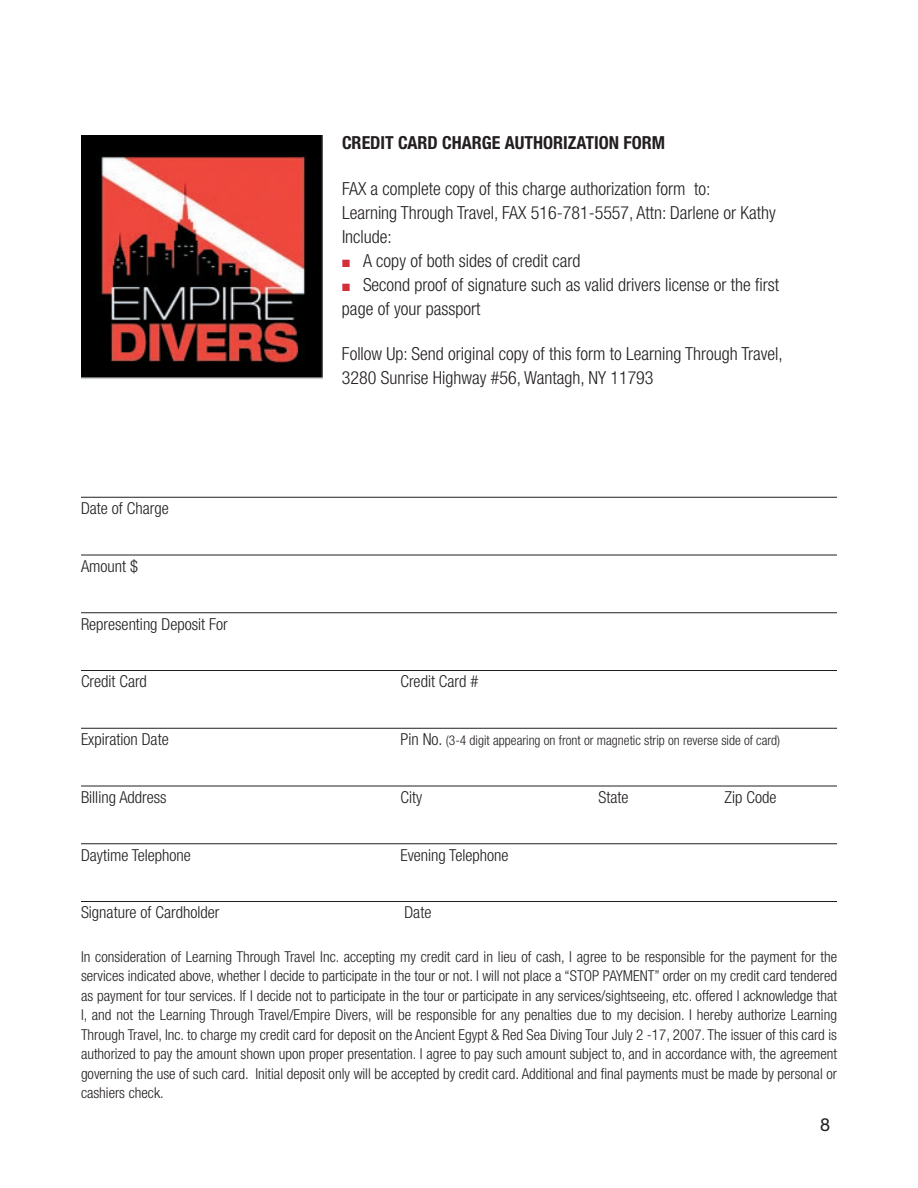
<style>
.page{position:relative;width:918px;height:1188px;background:#fff}
.page>*{position:absolute;margin:0;border:0;box-sizing:border-box;transform-origin:0 0}
.t1{font:300 condensed 18px/24px "Helvetica Neue";color:#231f20}
.t2{font:700 condensed 18px "Helvetica Neue";color:#231f20}
.t3{font:18px "Helvetica Neue";color:#231f20}
.t4{font:300 condensed 16.5px "Helvetica Neue";color:#231f20}
.t5{font:300 condensed 15px/19.5px "Helvetica Neue";color:#231f20;text-align:justify}
.t6{font:300 condensed 13.5px "Helvetica Neue";color:#231f20}
.s1{color:#d32f3a}
.s2{font-size:16.5px}
</style>
<div class="page">
<hr style="left:81px;top:497px;width:756px;height:1px;background:#231f20">
<hr style="left:81px;top:555px;width:756px;height:1px;background:#231f20">
<hr style="left:81px;top:612px;width:756px;height:1px;background:#231f20">
<hr style="left:81px;top:670px;width:756px;height:1px;background:#231f20">
<hr style="left:81px;top:728px;width:756px;height:1px;background:#231f20">
<hr style="left:81px;top:786px;width:756px;height:1px;background:#231f20">
<hr style="left:81px;top:843px;width:756px;height:1px;background:#231f20">
<hr style="left:81px;top:901px;width:756px;height:1px;background:#231f20">
<img style="left:81px;top:135px;width:241px;height:245px">
<p class="t4" style="left:81px;top:499px;width:89px">Date of Charge</p>
<p class="t4" style="left:81px;top:557px;width:59px">Amount $</p>
<p class="t4" style="left:81px;top:614px;width:148px">Representing Deposit For</p>
<p class="t2" style="left:342px;top:132px;width:325px">CREDIT CARD CHARGE AUTHORIZATION FORM</p>
<p class="t1" style="left:342px;top:176px;width:435px">FAX a complete copy of this charge authorization form to:<br>Learning Through Travel, FAX 516-781-5557, Attn: Darlene or Kathy<br>Include:</p>
<p class="t1" style="left:342px;top:248px;width:240px"><span class="s1">■</span> A copy of both sides of credit card</p>
<p class="t1" style="left:342px;top:272px;width:439px"><span class="s1">■</span> Second proof of signature such as valid drivers license or the first page of your passport</p>
<p class="t1" style="left:342px;top:342px;width:442px">Follow Up: Send original copy of this form to Learning Through Travel,<br>3280 Sunrise Highway #56, Wantagh, NY 11793</p>
<p class="t4" style="left:81px;top:672px;width:67px">Credit Card</p>
<p class="t4" style="left:401px;top:672px;width:79px">Credit Card #</p>
<p class="t4" style="left:81px;top:730px;width:89px">Expiration Date</p>
<p class="t6" style="left:401px;top:733px;width:381px"><span class="s2">Pin No.</span> (3-4 digit appearing on front or magnetic strip on reverse side of card)</p>
<p class="t4" style="left:81px;top:788px;width:87px">Billing Address</p>
<p class="t4" style="left:401px;top:788px;width:23px">City</p>
<p class="t4" style="left:599px;top:788px;width:31px">State</p>
<p class="t4" style="left:724px;top:788px;width:53px">Zip Code</p>
<p class="t4" style="left:81px;top:845px;width:112px">Daytime Telephone</p>
<p class="t4" style="left:401px;top:845px;width:110px">Evening Telephone</p>
<p class="t4" style="left:81px;top:903px;width:140px">Signature of Cardholder</p>
<p class="t4" style="left:404px;top:903px;width:28px">Date</p>
<p class="t5" style="left:81px;top:947px;width:758px">In consideration of Learning Through Travel Inc. accepting my credit card in lieu of cash, I agree to be responsible for the payment for the services indicated above, whether I decide to participate in the tour or not. I will not place a “STOP PAYMENT” order on my credit card tendered as payment for tour services. If I decide not to participate in the tour or participate in any services/sightseeing, etc. offered I acknowledge that I, and not the Learning Through Travel/Empire Divers, will be responsible for any penalties due to my decision. I hereby authorize Learning Through Travel, Inc. to charge my credit card for deposit on the Ancient Egypt &amp; Red Sea Diving Tour July 2 -17, 2007. The issuer of this card is authorized to pay the amount shown upon proper presentation. I agree to pay such amount subject to, and in accordance with, the agreement governing the use of such card. Initial deposit only will be accepted by credit card. Additional and final payments must be made by personal or cashiers check.</p>
<p class="t3" style="left:820px;top:1113px;width:12px">8</p>
</div>
